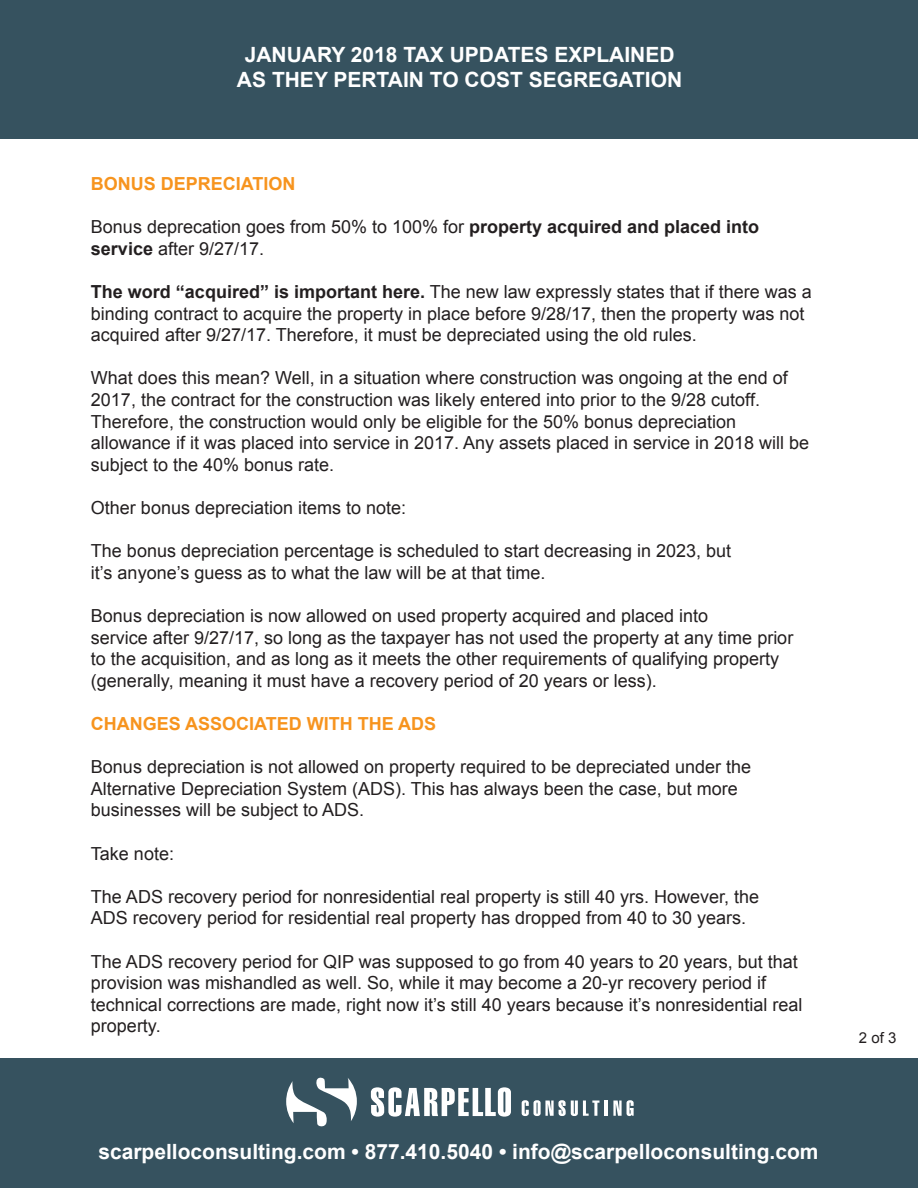
<style>
.page{position:relative;width:918px;height:1188px;background:#fff}
.page>*{position:absolute;margin:0;border:0;box-sizing:border-box;transform-origin:0 0}
.t1{font:700 21px/25.2px "Arial";color:#fff;text-align:center}
.t2{font:18px/21.6px "Arial";color:#231f20}
.t3{font:700 18px "Arial";color:#f7941e}
.t4{font:15px "Arial";color:#231f20}
.s1{font-weight:700}
</style>
<div class="page">
<div style="left:0;top:0;width:918px;height:139px;background:#36525f"></div>
<div style="left:0;top:1058px;width:918px;height:130px;background:#36525f"></div>
<svg style="left:371px;top:1087px;width:140px;height:30px"></svg>
<svg style="left:522px;top:1100px;width:77px;height:16px"></svg>
<hr style="left:605px;top:1101px;width:3px;height:15px;background:#fff">
<svg style="left:613px;top:1100px;width:21px;height:16px"></svg>
<svg style="left:286px;top:1078px;width:71px;height:48px"></svg>
<p class="t1" style="left:237px;top:42px;width:447px">JANUARY 2018 TAX UPDATES EXPLAINED<br>AS THEY PERTAIN TO COST SEGREGATION</p>
<p class="t3" style="left:91px;top:174px;width:206px">BONUS DEPRECIATION</p>
<p class="t2" style="left:91px;top:216px;width:670px">Bonus deprecation goes from 50% to 100% for <span class="s1">property acquired and placed into service</span> after 9/27/17.</p>
<p class="t2" style="left:91px;top:281px;width:722px"><span class="s1">The word “acquired” is important here.</span> The new law expressly states that if there was a binding contract to acquire the property in place before 9/28/17, then the property was not acquired after 9/27/17. Therefore, it must be depreciated using the old rules.</p>
<p class="t2" style="left:91px;top:367px;width:720px">What does this mean? Well, in a situation where construction was ongoing at the end of 2017, the contract for the construction was likely entered into prior to the 9/28 cutoff.<br>Therefore, the construction would only be eligible for the 50% bonus depreciation allowance if it was placed into service in 2017. Any assets placed in service in 2018 will be subject to the 40% bonus rate.</p>
<p class="t2" style="left:91px;top:497px;width:317px">Other bonus depreciation items to note:</p>
<p class="t2" style="left:91px;top:540px;width:642px">The bonus depreciation percentage is scheduled to start decreasing in 2023, but it’s anyone’s guess as to what the law will be at that time.</p>
<p class="t2" style="left:91px;top:605px;width:704px">Bonus depreciation is now allowed on used property acquired and placed into<br>service after 9/27/17, so long as the taxpayer has not used the property at any time prior to the acquisition, and as long as it meets the other requirements of qualifying property (generally, meaning it must have a recovery period of 20 years or less).</p>
<p class="t3" style="left:91px;top:714px;width:347px">CHANGES ASSOCIATED WITH THE ADS</p>
<p class="t2" style="left:91px;top:756px;width:662px">Bonus depreciation is not allowed on property required to be depreciated under the<br>Alternative Depreciation System (ADS). This has always been the case, but more businesses will be subject to ADS.</p>
<p class="t2" style="left:91px;top:843px;width:85px">Take note:</p>
<p class="t2" style="left:91px;top:886px;width:670px">The ADS recovery period for nonresidential real property is still 40 yrs. However, the<br>ADS recovery period for residential real property has dropped from 40 to 30 years.</p>
<p class="t2" style="left:91px;top:951px;width:713px">The ADS recovery period for QIP was supposed to go from 40 years to 20 years, but that provision was mishandled as well. So, while it may become a 20-yr recovery period if technical corrections are made, right now it’s still 40 years because it’s nonresidential real property.</p>
<p class="t1" style="left:98px;top:1139px;width:722px">scarpelloconsulting.com • 877.410.5040 • info@scarpelloconsulting.com</p>
<p class="t4" style="left:859px;top:1029px;width:39px">2 of 3</p>
</div>
